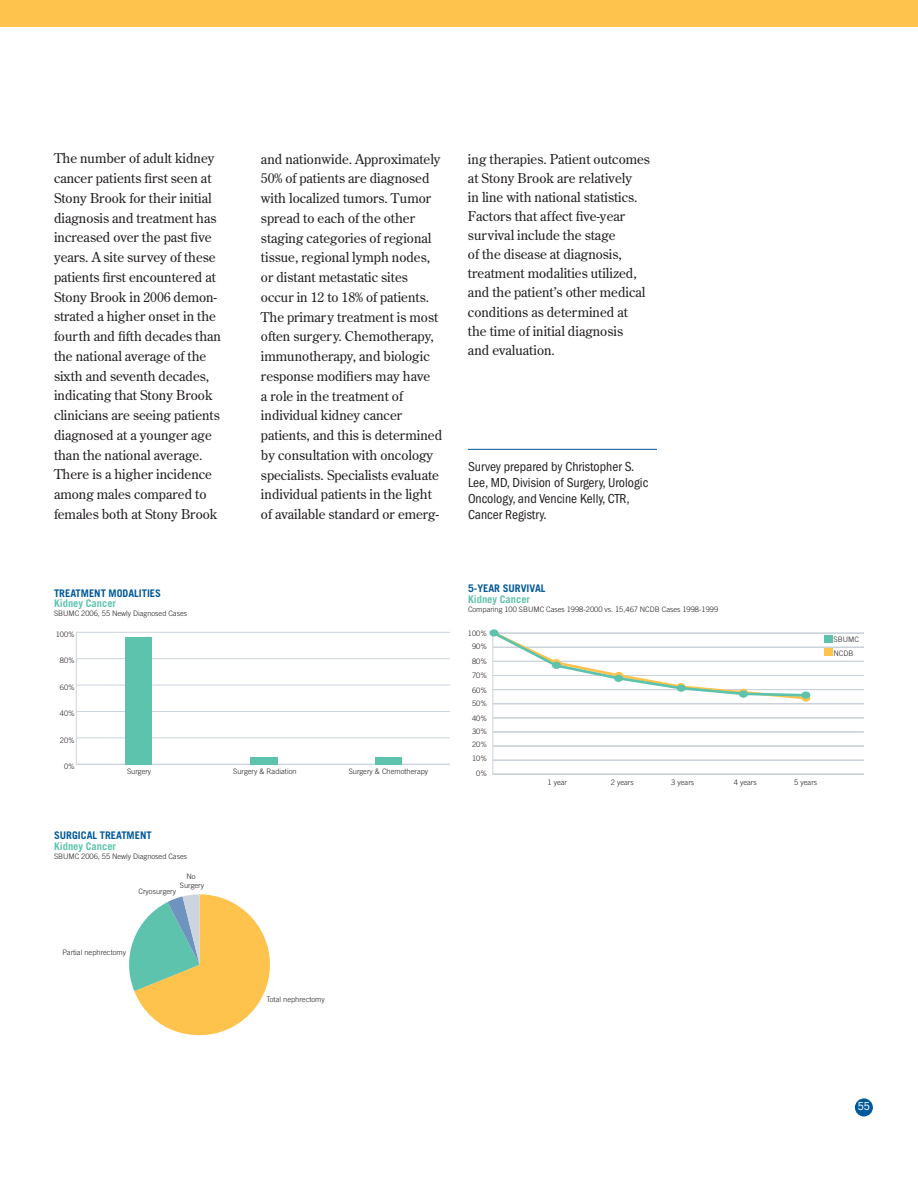
<style>
.page{position:relative;width:918px;height:1188px;background:#fff}
.page>*{position:absolute;margin:0;border:0;box-sizing:border-box;transform-origin:0 0}
.t1{font:13.5px/19.8px "Century Old Style";color:#231f20}
.t2{font:condensed 13.5px/16px "Franklin Gothic";color:#231f20}
.t3{font:condensed 12px "Franklin Gothic";color:#fff}
.t4{font:700 10.5px "Trade Gothic";color:#00599b}
.t5{font:700 10.5px "Trade Gothic";color:#5dc3ad}
.t6{font:300 7.5px/9px "Trade Gothic";color:#231f20;text-align:center}
</style>
<div class="page">
<div style="left:855px;top:1098px;width:18px;height:18px;background:#00599b;border-radius:50%"></div>
<div style="left:0;top:0;width:918px;height:27px;background:#fec34d"></div>
<hr style="left:76px;top:632px;width:1px;height:132px;background:#ccd4e0">
<hr style="left:76px;top:764px;width:374px;height:1px;background:#ccd4e0">
<hr style="left:76px;top:738px;width:374px;height:1px;background:#ccd4e0">
<hr style="left:76px;top:711px;width:374px;height:1px;background:#ccd4e0">
<hr style="left:76px;top:685px;width:374px;height:1px;background:#ccd4e0">
<hr style="left:76px;top:658px;width:374px;height:1px;background:#ccd4e0">
<hr style="left:76px;top:632px;width:374px;height:1px;background:#ccd4e0">
<div style="left:375px;top:757px;width:27px;height:8px;background:#5dc3ad"></div>
<div style="left:250px;top:758px;width:27px;height:7px;background:#5dc3ad"></div>
<div style="left:125px;top:637px;width:27px;height:128px;background:#5dc3ad"></div>
<svg style="left:129px;top:894px;width:141px;height:141px"></svg>
<hr style="left:493px;top:633px;width:1px;height:141px;background:#ccd4e0">
<hr style="left:493px;top:774px;width:371px;height:1px;background:#ccd4e0">
<hr style="left:493px;top:760px;width:371px;height:1px;background:#ccd4e0">
<hr style="left:493px;top:746px;width:371px;height:1px;background:#ccd4e0">
<hr style="left:493px;top:732px;width:371px;height:1px;background:#ccd4e0">
<hr style="left:493px;top:717px;width:371px;height:1px;background:#ccd4e0">
<hr style="left:493px;top:703px;width:371px;height:1px;background:#ccd4e0">
<hr style="left:493px;top:689px;width:371px;height:1px;background:#ccd4e0">
<hr style="left:493px;top:675px;width:371px;height:1px;background:#ccd4e0">
<hr style="left:493px;top:661px;width:371px;height:1px;background:#ccd4e0">
<hr style="left:493px;top:647px;width:371px;height:1px;background:#ccd4e0">
<hr style="left:493px;top:633px;width:371px;height:1px;background:#ccd4e0">
<svg style="left:492px;top:630px;width:317px;height:71px"></svg>
<div style="left:739px;top:690px;width:9px;height:8px;background:#5dc3ad;border-radius:50%"></div>
<div style="left:801px;top:691px;width:9px;height:8px;background:#5dc3ad;border-radius:50%"></div>
<div style="left:614px;top:675px;width:9px;height:7px;background:#5dc3ad;border-radius:50%"></div>
<div style="left:552px;top:662px;width:9px;height:7px;background:#5dc3ad;border-radius:50%"></div>
<div style="left:489px;top:629px;width:9px;height:8px;background:#5dc3ad;border-radius:50%"></div>
<div style="left:824px;top:635px;width:8px;height:7px;background:#5dc3ad"></div>
<div style="left:824px;top:648px;width:8px;height:8px;background:#fec34d"></div>
<hr style="left:468px;top:449px;width:189px;height:1px;background:#00599b">
<p class="t1" style="left:54px;top:149px;width:169px">The number of adult kidney cancer patients first seen at<br>Stony Brook for their initial diagnosis and treatment has increased over the past five years. A site survey of these patients first encountered at<br>Stony Brook in 2006 demon&shy;strated a higher onset in the fourth and fifth decades than the national average of the sixth and seventh decades, indicating that Stony Brook clinicians are seeing patients diagnosed at a younger age than the national average.<br>There is a higher incidence among males compared to females both at Stony Brook</p>
<p class="t1" style="left:261px;top:149px;width:183px">and nationwide. Approximately<br>50% of patients are diagnosed with localized tumors. Tumor spread to each of the other staging categories of regional tissue, regional lymph nodes, or distant metastatic sites occur in 12 to 18% of patients.<br>The primary treatment is most often surgery. Chemotherapy, immunotherapy, and biologic response modifiers may have<br>a role in the treatment of individual kidney cancer patients, and this is determined by consultation with oncology specialists. Specialists evaluate individual patients in the light of available standard or emerg-</p>
<p class="t1" style="left:468px;top:149px;width:184px;line-height:19px">ing therapies. Patient outcomes at Stony Brook are relatively<br>in line with national statistics.<br>Factors that affect five-year survival include the stage<br>of the disease at diagnosis, treatment modalities utilized, and the patient’s other medical conditions as determined at<br>the time of initial diagnosis<br>and evaluation.</p>
<p class="t2" style="left:468px;top:459px;width:182px">Survey prepared by Christopher S.<br>Lee, MD, Division of Surgery, Urologic<br>Oncology, and Vencine Kelly, CTR,<br>Cancer Registry.</p>
<p class="t4" style="left:54px;top:589px;width:109px">TREATMENT MODALITIES</p>
<p class="t5" style="left:54px;top:599px;width:64px">Kidney Cancer</p>
<p class="t6" style="left:54px;top:610px;width:135px">SBUMC 2006, 55 Newly Diagnosed Cases</p>
<p class="t6" style="left:56px;top:630px;width:21px">100%</p>
<p class="t6" style="left:60px;top:657px;width:17px">80%</p>
<p class="t6" style="left:60px;top:683px;width:17px">60%</p>
<p class="t6" style="left:60px;top:710px;width:17px">40%</p>
<p class="t6" style="left:60px;top:736px;width:17px">20%</p>
<p class="t6" style="left:64px;top:762px;width:12px">0%</p>
<p class="t6" style="left:127px;top:767px;width:26px">Surgery</p>
<p class="t6" style="left:233px;top:767px;width:65px">Surgery &amp; Radiation</p>
<p class="t6" style="left:349px;top:767px;width:81px">Surgery &amp; Chemotherapy</p>
<p class="t4" style="left:54px;top:832px;width:99px">SURGICAL TREATMENT</p>
<p class="t5" style="left:54px;top:842px;width:64px">Kidney Cancer</p>
<p class="t6" style="left:54px;top:852px;width:135px">SBUMC 2006, 55 Newly Diagnosed Cases</p>
<p class="t6" style="left:180px;top:872px;width:26px">No<br>Surgery</p>
<p class="t6" style="left:139px;top:887px;width:39px">Cryosurgery</p>
<p class="t6" style="left:62px;top:948px;width:65px">Partial nephrectomy</p>
<p class="t6" style="left:266px;top:995px;width:60px">Total nephrectomy</p>
<p class="t4" style="left:468px;top:584px;width:79px">5-YEAR SURVIVAL</p>
<p class="t5" style="left:468px;top:595px;width:64px">Kidney Cancer</p>
<p class="t6" style="left:468px;top:605px;width:252px">Comparing 100 SBUMC Cases 1998-2000 vs. 15,467 NCDB Cases 1998-1999</p>
<p class="t6" style="left:468px;top:629px;width:21px">100%</p>
<p class="t6" style="left:472px;top:642px;width:17px">90%</p>
<p class="t6" style="left:472px;top:657px;width:17px">80%</p>
<p class="t6" style="left:472px;top:672px;width:17px">70%</p>
<p class="t6" style="left:472px;top:686px;width:17px">60%</p>
<p class="t6" style="left:472px;top:699px;width:17px">50%</p>
<p class="t6" style="left:472px;top:714px;width:17px">40%</p>
<p class="t6" style="left:472px;top:727px;width:17px">30%</p>
<p class="t6" style="left:472px;top:740px;width:17px">20%</p>
<p class="t6" style="left:472px;top:755px;width:17px">10%</p>
<p class="t6" style="left:476px;top:770px;width:12px">0%</p>
<p class="t6" style="left:547px;top:779px;width:21px">1 year</p>
<p class="t6" style="left:611px;top:779px;width:24px">2 years</p>
<p class="t6" style="left:671px;top:779px;width:24px">3 years</p>
<p class="t6" style="left:734px;top:779px;width:24px">4 years</p>
<p class="t6" style="left:794px;top:779px;width:24px">5 years</p>
<p class="t6" style="left:834px;top:634px;width:27px;line-height:13.4px;text-align:left">SBUMC<br>NCDB</p>
<p class="t3" style="left:858px;top:1102px;width:14px">55</p>
</div>
